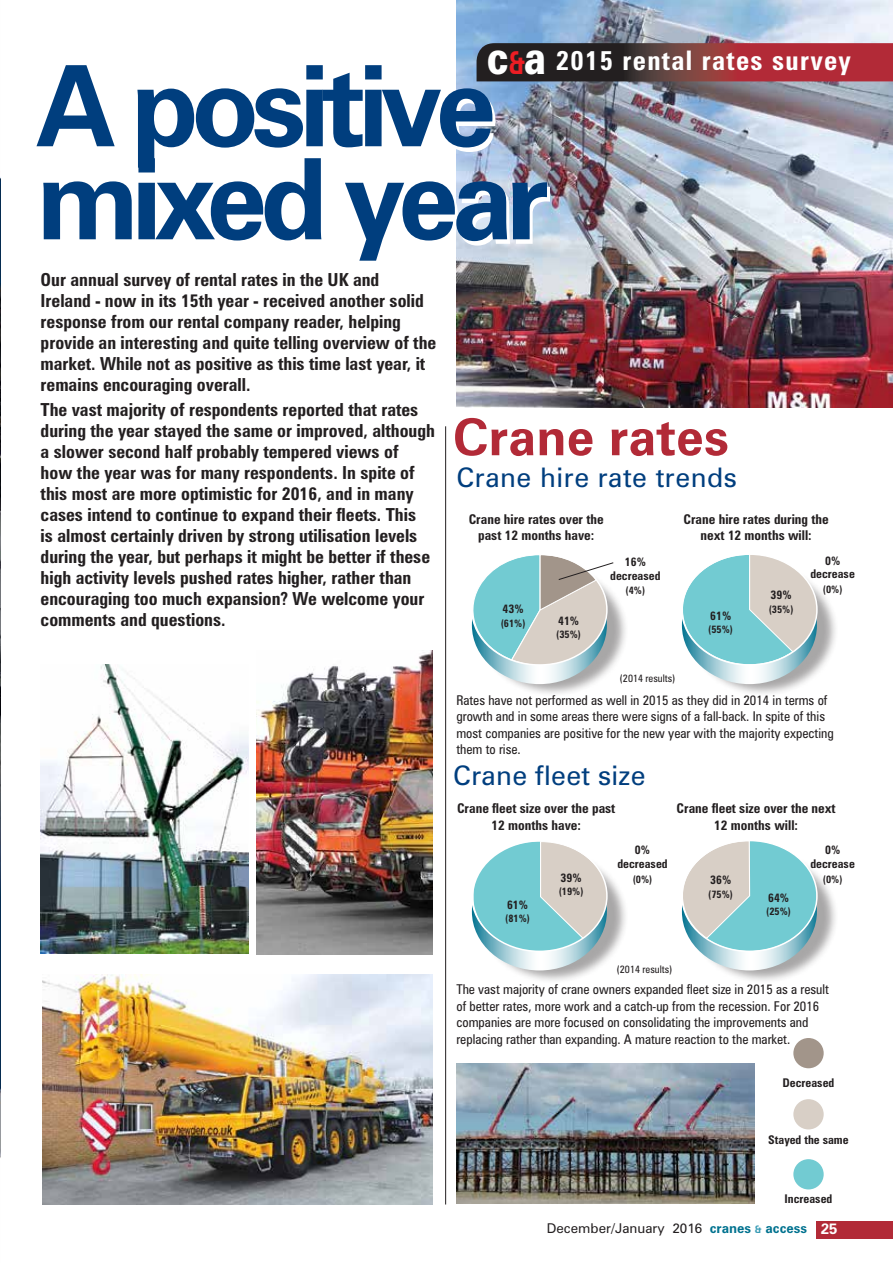
<style>
.page{position:relative;width:893px;height:1263px;background:#fff}
.page>*{position:absolute;margin:0;border:0;box-sizing:border-box;transform-origin:0 0}
.t1{font:700 112.65px/93px "Zurich BT";letter-spacing:-.07em;color:#003e7e}
.t2{font:700 51px "Zurich BT";color:#b22a37}
.t3{font:27px "Zurich BT";letter-spacing:.02em;color:#003e7e}
.t4{font:700 condensed 27px "Zurich BT";letter-spacing:.05em;color:#fff}
.t5{font:700 condensed 18px/21px "Zurich BT";color:#231f20}
.t6{font:condensed 13.5px/16.5px "Zurich BT";color:#231f20}
.t7{font:700 condensed 13.5px/16.5px "Zurich BT";color:#231f20;text-align:center}
.t8{font:13.5px "Zurich BT";color:#231f20}
.t9{font:700 condensed 12px/13.5px "Zurich BT";color:#231f20;text-align:center}
.t10{font:700 condensed 10.5px "Zurich BT";color:#231f20}
.t11{font:condensed 10.5px "Zurich BT";color:#231f20}
.s1{font-weight:900;font-stretch:normal;font-size:45.9px}
.s2{font-stretch:normal;font-size:31.65px;color:#ed1d24}
.s3{font-weight:700;color:#00728f}
.s4{font-weight:700;font-size:10.5px;color:#3c9db6}
.s5{font-weight:700;font-size:15px;color:#fff}
</style>
<div class="page">
<img style="left:456px;top:0;width:437px;height:408px">
<svg style="left:477px;top:43px;width:416px;height:38px;background:#6e2c31"></svg>
<hr style="left:445px;top:426px;width:1px;height:778px;background:#231f20">
<svg style="left:793px;top:1159px;width:31px;height:30px"></svg>
<svg style="left:793px;top:1099px;width:31px;height:30px"></svg>
<svg style="left:793px;top:1038px;width:31px;height:30px"></svg>
<div style="left:478px;top:563px;width:151px;height:134px;background:#231f20;opacity:.4"></div>
<div style="left:478px;top:849px;width:151px;height:135px;background:#231f20;opacity:.4"></div>
<svg style="left:472px;top:843px;width:135px;height:127px"></svg>
<div style="left:471px;top:840px;width:137px;height:112px;border:2px solid #fff;border-radius:50%"></div>
<div style="left:688px;top:563px;width:151px;height:134px;background:#231f20;opacity:.4"></div>
<svg style="left:682px;top:556px;width:135px;height:128px"></svg>
<div style="left:681px;top:553px;width:137px;height:113px;border:2px solid #fff;border-radius:50%"></div>
<div style="left:688px;top:849px;width:151px;height:135px;background:#231f20;opacity:.4"></div>
<svg style="left:682px;top:843px;width:135px;height:127px"></svg>
<div style="left:681px;top:840px;width:137px;height:112px;border:2px solid #fff;border-radius:50%"></div>
<svg style="left:472px;top:555px;width:142px;height:129px"></svg>
<img style="left:41px;top:664px;width:207px;height:290px">
<img style="left:257px;top:651px;width:175px;height:304px">
<img style="left:43px;top:975px;width:389px;height:229px">
<img style="left:456px;top:1063px;width:298px;height:140px">
<div style="left:816px;top:1221px;width:77px;height:17px;background:#b22a37"></div>
<img style="left:0;top:177px;width:1px;height:981px">
<h3 class="t4" style="left:487px;top:44px;width:365px"><span class="s1">c</span><span class="s2">&amp;</span><span class="s1">a</span> 2015 rental rates survey</h3>
<h1 class="t1" style="left:36px;top:59px;width:514px">A positive mixed year</h1>
<p class="t5" style="left:41px;top:269px;width:397px">Our annual survey of rental rates in the UK and<br>Ireland - now in its 15th year - received another solid response from our rental company reader, helping provide an interesting and quite telling overview of the market. While not as positive as this time last year, it remains encouraging overall.</p>
<p class="t5" style="left:41px;top:399px;width:396px">The vast majority of respondents reported that rates during the year stayed the same or improved, although a slower second half probably tempered views of<br>how the year was for many respondents. In spite of this most are more optimistic for 2016, and in many cases intend to continue to expand their fleets. This<br>is almost certainly driven by strong utilisation levels during the year, but perhaps it might be better if these high activity levels pushed rates higher, rather than encouraging too much expansion? We welcome your comments and questions.</p>
<h2 class="t2" style="left:453px;top:406px;width:278px">Crane rates</h2>
<h3 class="t3" style="left:456px;top:461px;width:282px">Crane hire rate trends</h3>
<p class="t7" style="left:469px;top:511px;width:136px">Crane hire rates over the past 12 months have:</p>
<p class="t7" style="left:683px;top:511px;width:147px">Crane hire rates during the next 12 months will:</p>
<p class="t9" style="left:503px;top:602px;width:23px">43%</p>
<p class="t10" style="left:501px;top:616px;width:26px">(61%)</p>
<p class="t9" style="left:558px;top:614px;width:23px">41%</p>
<p class="t10" style="left:556px;top:628px;width:26px">(35%)</p>
<p class="t9" style="left:610px;top:555px;width:52px">16% decreased</p>
<p class="t10" style="left:626px;top:584px;width:21px">(4%)</p>
<p class="t9" style="left:710px;top:609px;width:23px">61%</p>
<p class="t10" style="left:708px;top:623px;width:26px">(55%)</p>
<p class="t9" style="left:771px;top:588px;width:23px">39%</p>
<p class="t10" style="left:769px;top:603px;width:26px">(35%)</p>
<p class="t9" style="left:810px;top:554px;width:46px">0% decrease</p>
<p class="t10" style="left:823px;top:583px;width:21px">(0%)</p>
<p class="t11" style="left:620px;top:672px;width:57px">(2014 results)</p>
<p class="t6" style="left:456px;top:692px;width:379px">Rates have not performed as well in 2015 as they did in 2014 in terms of growth and in some areas there were signs of a fall-back. In spite of this most companies are positive for the new year with the majority expecting them to rise.</p>
<h3 class="t3" style="left:453px;top:759px;width:194px">Crane fleet size</h3>
<p class="t7" style="left:457px;top:800px;width:160px">Crane fleet size over the past<br>12 months have:</p>
<p class="t9" style="left:507px;top:898px;width:23px">61%</p>
<p class="t10" style="left:505px;top:912px;width:26px">(81%)</p>
<p class="t9" style="left:561px;top:871px;width:23px">39%</p>
<p class="t10" style="left:559px;top:885px;width:26px">(19%)</p>
<p class="t9" style="left:617px;top:843px;width:52px">0% decreased</p>
<p class="t10" style="left:633px;top:872px;width:21px">(0%)</p>
<p class="t7" style="left:677px;top:800px;width:161px">Crane fleet size over the next<br>12 months will:</p>
<p class="t9" style="left:710px;top:873px;width:23px">36%</p>
<p class="t10" style="left:708px;top:888px;width:26px">(75%)</p>
<p class="t9" style="left:768px;top:891px;width:23px">64%</p>
<p class="t10" style="left:766px;top:905px;width:26px">(25%)</p>
<p class="t9" style="left:810px;top:843px;width:46px">0% decrease</p>
<p class="t10" style="left:823px;top:872px;width:21px">(0%)</p>
<p class="t11" style="left:617px;top:963px;width:57px">(2014 results)</p>
<p class="t6" style="left:456px;top:981px;width:374px">The vast majority of crane owners expanded fleet size in 2015 as a result of better rates, more work and a catch-up from the recession. For 2016 companies are more focused on consolidating the improvements and replacing rather than expanding. A mature reaction to the market.</p>
<p class="t9" style="left:783px;top:1075px;width:53px">Decreased</p>
<p class="t9" style="left:768px;top:1133px;width:82px">Stayed the same</p>
<p class="t9" style="left:785px;top:1192px;width:49px">Increased</p>
<p class="t8" style="left:547px;top:1220px;width:292px">December/January 2016 <span class="s3">cranes</span> <span class="s4">&amp;</span> <span class="s3">access</span> <span class="s5">25</span></p>
</div>
